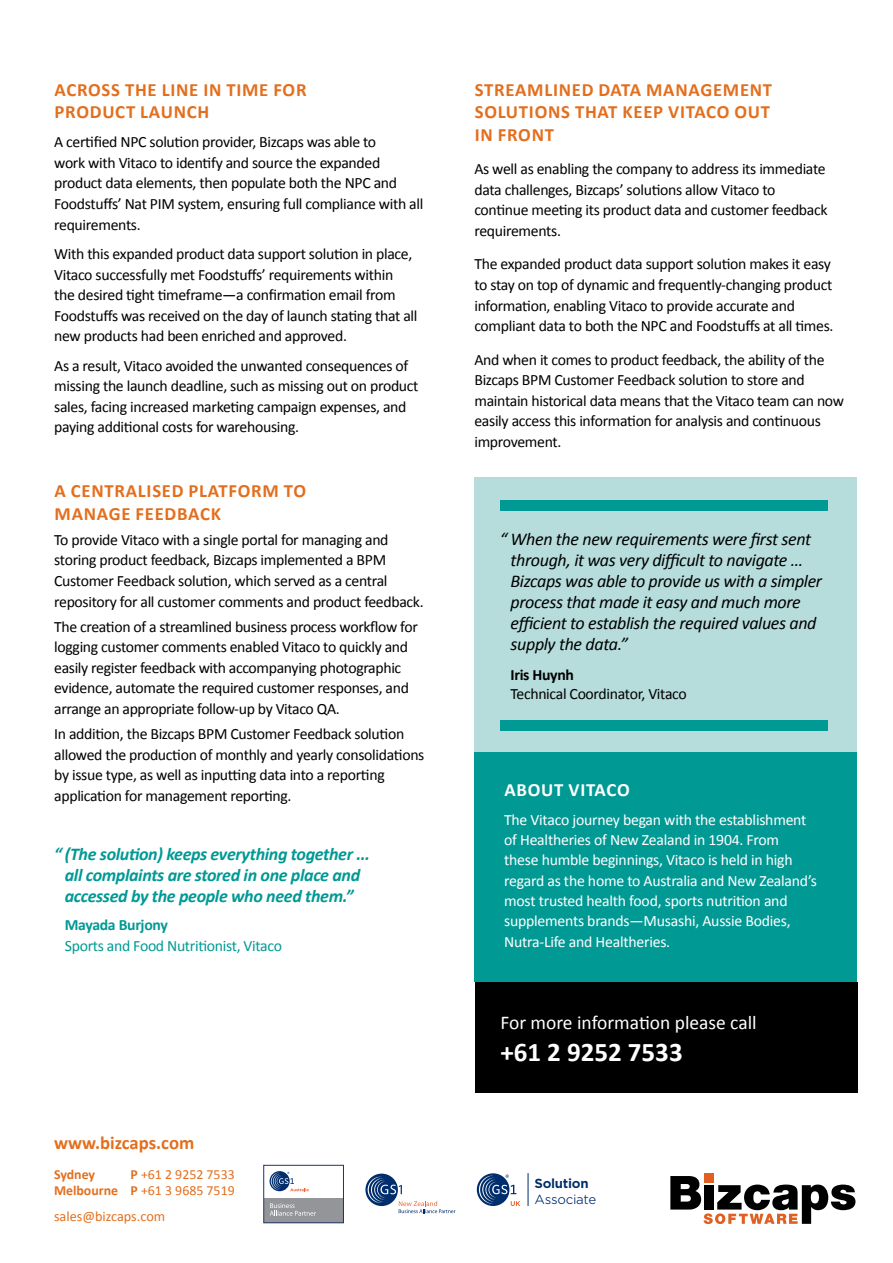
<style>
.page{position:relative;width:893px;height:1263px;background:#fff}
.page>*{position:absolute;margin:0;border:0;box-sizing:border-box;transform-origin:0 0}
.t1{font:700 27px "Calibri";color:#fff}
.t2{font:19.5px "Calibri";color:#fff}
.t3{font:700 18.75px/22.5px "Calibri";letter-spacing:.04em;color:#e36f1e}
.t4{font:700 18.75px "Calibri";color:#e36f1e}
.t5{font:700 18.75px "Calibri";letter-spacing:.04em;color:#fff}
.t6{font:italic 18px/21px "Calibri";letter-spacing:-.02em;color:#000}
.t7{font:italic 700 18px/21px "Calibri";letter-spacing:-.02em;color:#009994;text-align:center}
.t8{font:15.75px/20.7px "Calibri";letter-spacing:-.02em;color:#000}
.t9{font:15.75px/20.2px "Calibri";letter-spacing:-.015em;color:#fff}
.t10{font:15.75px "Calibri";letter-spacing:-.02em;color:#009994}
.t11{font:700 15.75px "Calibri";letter-spacing:-.02em;color:#009994}
.t12{font:700 15.75px "Calibri";letter-spacing:-.02em;color:#000}
.t13{font:14.25px "Calibri";color:#e36f1e}
.t14{font:13.8px/16.5px "Calibri";color:#e36f1e;text-align:right}
.t15{font:700 13.8px "Calibri";letter-spacing:-.01em;color:#e36f1e}
.t16{font:12.6px "Gotham Office";letter-spacing:-.025em;color:#002d6c}
.t17{font:700 12.6px "Gotham Office";letter-spacing:-.025em;color:#002d6c}
.s1{font-weight:700}
</style>
<div class="page">
<svg style="left:670px;top:1176px;width:185px;height:48px"></svg>
<div style="left:704px;top:1173px;width:10px;height:9px;background:#df6020"></div>
<div style="left:704px;top:1185px;width:10px;height:24px;background:#000"></div>
<svg style="left:365px;top:1173px;width:33px;height:33px"></svg>
<svg style="left:368px;top:1177px;width:87px;height:36px"></svg>
<svg style="left:477px;top:1173px;width:32px;height:33px"></svg>
<svg style="left:479px;top:1174px;width:41px;height:32px"></svg>
<hr style="left:528px;top:1173px;width:1px;height:33px;background:#002d6c">
<div style="left:264px;top:1198px;width:79px;height:24px;background:#939598"></div>
<div style="left:264px;top:1165px;width:79px;height:58px;border:1px solid #213468"></div>
<svg style="left:270px;top:1203px;width:46px;height:13px"></svg>
<svg style="left:270px;top:1171px;width:20px;height:20px"></svg>
<svg style="left:271px;top:1172px;width:38px;height:19px"></svg>
<div style="left:474px;top:477px;width:383px;height:275px;background:#b6dcdb"></div>
<div style="left:501px;top:500px;width:327px;height:10px;background:#009994"></div>
<div style="left:501px;top:720px;width:327px;height:11px;background:#009994"></div>
<div style="left:475px;top:982px;width:382px;height:111px;background:#000"></div>
<div style="left:474px;top:752px;width:383px;height:230px;background:#009994"></div>
<p class="t3" style="left:55px;top:78px;width:254px">ACROSS THE LINE IN TIME FOR<br>PRODUCT LAUNCH</p>
<p class="t8" style="left:54px;top:132px;width:371px">A certified NPC solution provider, Bizcaps was able to<br>work with Vitaco to identify and source the expanded product data elements, then populate both the NPC and Foodstuffs’ Nat PIM system, ensuring full compliance with all requirements.</p>
<p class="t8" style="left:54px;top:243px;width:365px">With this expanded product data support solution in place, Vitaco successfully met Foodstuffs’ requirements within the desired tight timeframe—a confirmation email from Foodstuffs was received on the day of launch stating that all new products had been enriched and approved.</p>
<p class="t8" style="left:54px;top:355px;width:366px">As a result, Vitaco avoided the unwanted consequences of missing the launch deadline, such as missing out on product sales, facing increased marketing campaign expenses, and paying additional costs for warehousing.</p>
<p class="t3" style="left:55px;top:480px;width:253px">A CENTRALISED PLATFORM TO<br>MANAGE FEEDBACK</p>
<p class="t8" style="left:54px;top:529px;width:371px">To provide Vitaco with a single portal for managing and storing product feedback, Bizcaps implemented a BPM Customer Feedback solution, which served as a central repository for all customer comments and product feedback.</p>
<p class="t8" style="left:54px;top:616px;width:365px">The creation of a streamlined business process workflow for logging customer comments enabled Vitaco to quickly and easily register feedback with accompanying photographic evidence, automate the required customer responses, and arrange an appropriate follow-up by Vitaco QA.</p>
<p class="t8" style="left:54px;top:723px;width:372px">In addition, the Bizcaps BPM Customer Feedback solution allowed the production of monthly and yearly consolidations by issue type, as well as inputting data into a reporting application for management reporting.</p>
<p class="t7" style="left:54px;top:844px;width:317px">“ (The solution) keeps everything together ... all complaints are stored in one place and accessed by the people who need them.”</p>
<p class="t11" style="left:65px;top:915px;width:104px">Mayada Burjony</p>
<p class="t10" style="left:65px;top:936px;width:219px">Sports and Food Nutritionist, Vitaco</p>
<p class="t4" style="left:54px;top:1131px;width:142px">www.bizcaps.com</p>
<p class="t15" style="left:54px;top:1165px;width:43px">Sydney</p>
<p class="t14" style="left:54px;top:1166px;width:182px"><span class="s1">P</span> +61 2 9252 7533<br><span class="s1">Melbourne P</span> +61 3 9685 7519</p>
<p class="t13" style="left:54px;top:1207px;width:113px">sales@bizcaps.com</p>
<p class="t3" style="left:475px;top:78px;width:299px;text-align:justify">STREAMLINED DATA MANAGEMENT SOLUTIONS THAT KEEP VITACO OUT IN FRONT</p>
<p class="t8" style="left:474px;top:158px;width:355px">As well as enabling the company to address its immediate data challenges, Bizcaps’ solutions allow Vitaco to continue meeting its product data and customer feedback requirements.</p>
<p class="t8" style="left:474px;top:254px;width:361px">The expanded product data support solution makes it easy to stay on top of dynamic and frequently-changing product information, enabling Vitaco to provide accurate and compliant data to both the NPC and Foodstuffs at all times.</p>
<p class="t8" style="left:474px;top:349px;width:371px">And when it comes to product feedback, the ability of the Bizcaps BPM Customer Feedback solution to store and maintain historical data means that the Vitaco team can now easily access this information for analysis and continuous improvement.</p>
<p class="t6" style="left:511px;top:528px;width:313px;text-indent:-11px">“ When the new requirements were first sent through, it was very difficult to navigate … Bizcaps was able to provide us with a simpler process that made it easy and much more efficient to establish the required values and supply the data.”</p>
<p class="t12" style="left:511px;top:664px;width:65px">Iris Huynh</p>
<p class="t8" style="left:511px;top:683px;width:178px">Technical Coordinator, Vitaco</p>
<p class="t5" style="left:505px;top:778px;width:127px">ABOUT VITACO</p>
<p class="t9" style="left:504px;top:810px;width:314px">The Vitaco journey began with the establishment of Healtheries of New Zealand in 1904. From these humble beginnings, Vitaco is held in high regard as the home to Australia and New Zealand’s most trusted health food, sports nutrition and supplements brands—Musashi, Aussie Bodies, Nutra-Life and Healtheries.</p>
<p class="t2" style="left:500px;top:1010px;width:258px">For more information please call</p>
<h1 class="t1" style="left:500px;top:1035px;width:184px">+61 2 9252 7533</h1>
<p class="t17" style="left:535px;top:1175px;width:56px">Solution</p>
<p class="t16" style="left:535px;top:1190px;width:63px">Associate</p>
</div>
